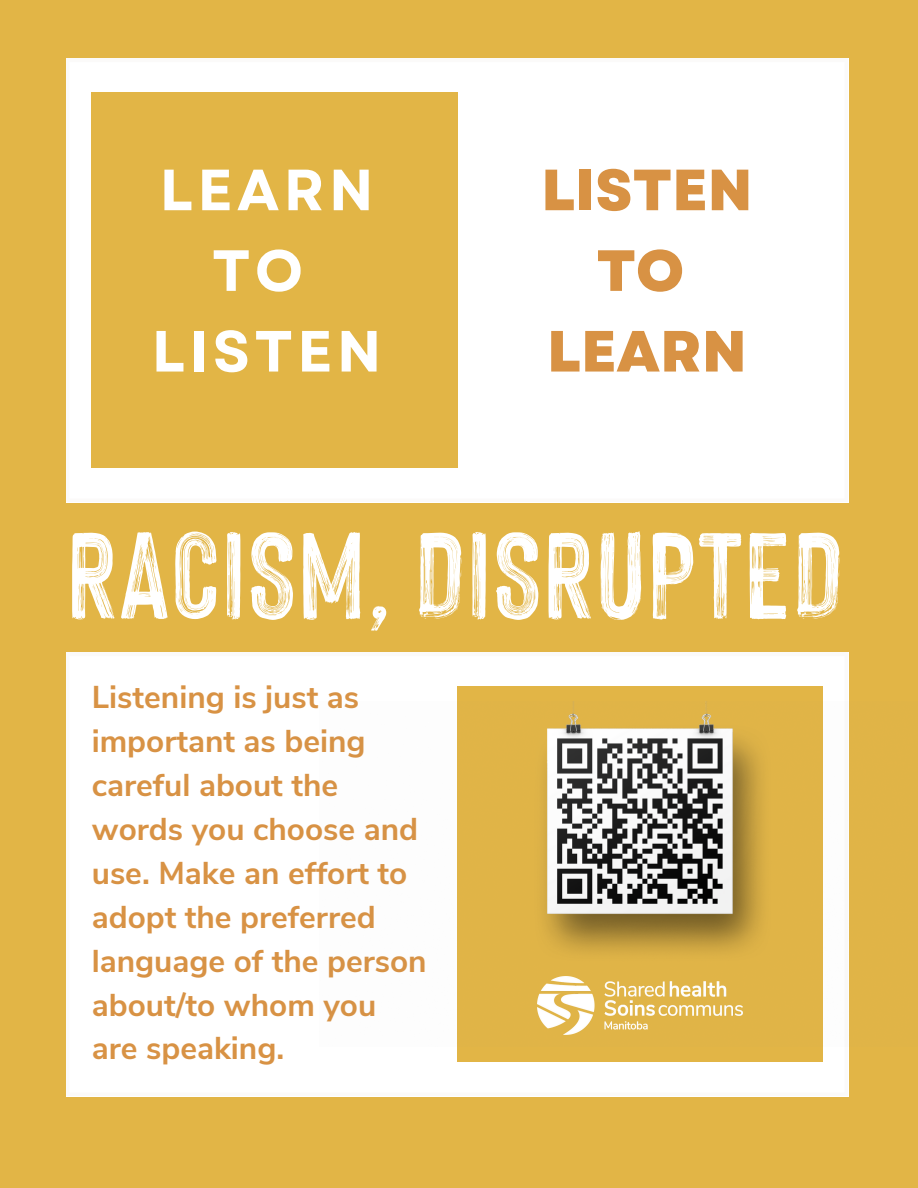
<style>
.page{position:relative;width:918px;height:1188px;background:#e2b546}
.page>*{position:absolute;margin:0;border:0;box-sizing:border-box;transform-origin:0 0}
.t1{font:134.4px "Hackney Personal Use Only";color:#fff}
.t2{font:700 58.05px/80.7px "Garet";letter-spacing:.075em;color:#fff;text-align:center}
.t3{font:800 58.05px/80.7px "Garet";color:#d89244;text-align:center}
.t4{font:700 31.5px/43.8px "Nunito Sans";color:#d89244}
</style>
<div class="page">
<div style="left:66px;top:59px;width:782px;height:443px;background:#fff"></div>
<div style="left:92px;top:92px;width:365px;height:376px;background:#e2b546"></div>
<div style="left:66px;top:653px;width:782px;height:443px;background:#fff"></div>
<div style="left:457px;top:686px;width:366px;height:376px;background:#e2b546"></div>
<img style="left:319px;top:702px;width:530px;height:345px">
<img style="left:537px;top:977px;width:206px;height:57px">
<h2 class="t2" style="left:152px;top:150px;width:231px">LEARN<br>TO<br>LISTEN</h2>
<h2 class="t3" style="left:541px;top:150px;width:213px">LISTEN<br>TO<br>LEARN</h2>
<h1 class="t1" style="left:66px;top:484px;width:780px">RACISM, DISRUPTED</h1>
<p class="t4" style="left:92px;top:676px;width:336px">Listening is just as important as being careful about the words you choose and use. Make an effort to adopt the preferred language of the person about/to whom you are speaking.</p>
</div>
